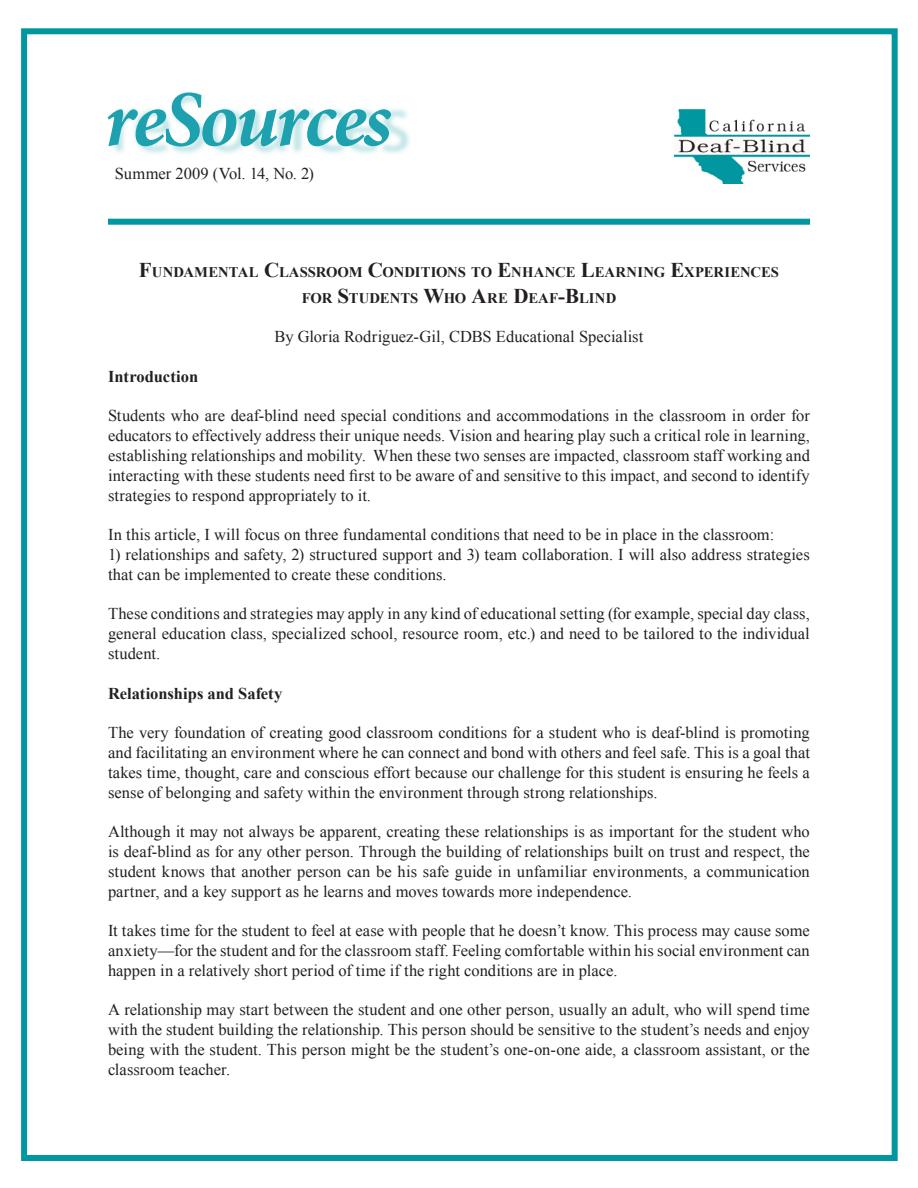
<style>
.page{position:relative;width:918px;height:1188px;background:#fff}
.page>*{position:absolute;margin:0;border:0;box-sizing:border-box;transform-origin:0 0}
.t1{font:italic 700 79.65px "Minion Pro";letter-spacing:-.035em;color:#1ea1af}
.t2{font:16.5px/19.8px "Times New Roman";color:#231f20;text-align:justify}
.Heading_1{font:700 16.5px "Times New Roman";color:#231f20}
.Body_Text_2{font:700 14.7px "Times New Roman";letter-spacing:.005em;color:#231f20}
.s1{font-size:21px}
</style>
<div class="page">
<img style="left:675px;top:110px;width:135px;height:74px">
<div style="left:108px;top:219px;width:702px;height:6px;background:#0097a0"></div>
<img style="left:113px;top:93px;width:297px;height:61px">
<div style="left:21px;top:28px;width:877px;height:1133px;border:6px solid #0097a0"></div>
<p class="t1" style="left:105px;top:72px;width:289px">reSources</p>
<p class="t2" style="left:115px;top:163px;width:201px">Summer 2009 (Vol. 14, No. 2)</p>
<p class="Body_Text_2" style="left:139px;top:262px;width:642px"><span class="s1">F</span>UNDAMENTAL <span class="s1">C</span>LASSROOM <span class="s1">C</span>ONDITIONS TO <span class="s1">E</span>NHANCE <span class="s1">L</span>EARNING <span class="s1">E</span>XPERIENCES</p>
<p class="Body_Text_2" style="left:302px;top:288px;width:316px">FOR <span class="s1">S</span>TUDENTS <span class="s1">W</span>HO <span class="s1">A</span>RE <span class="s1">D</span>EAF<span class="s1">-B</span>LIND</p>
<p class="t2" style="left:275px;top:327px;width:370px">By Gloria Rodriguez-Gil, CDBS Educational Specialist</p>
<p class="Heading_1" style="left:108px;top:365px;width:92px">Introduction</p>
<p class="t2" style="left:108px;top:406px;width:703px">Students who are deaf-blind need special conditions and accommodations in the classroom in order for educators to effectively address their unique needs. Vision and hearing play such a critical role in learning, establishing relationships and mobility. When these two senses are impacted, classroom staff working and interacting with these students need first to be aware of and sensitive to this impact, and second to identify strategies to respond appropriately to it.</p>
<p class="t2" style="left:108px;top:525px;width:668px">In this article, I will focus on three fundamental conditions that need to be in place in the classroom:</p>
<p class="t2" style="left:108px;top:544px;width:703px">1) relationships and safety, 2) structured support and 3) team collaboration. I will also address strategies that can be implemented to create these conditions.</p>
<p class="t2" style="left:108px;top:604px;width:703px">These conditions and strategies may apply in any kind of educational setting (for example, special day class, general education class, specialized school, resource room, etc.) and need to be tailored to the individual student.</p>
<p class="Heading_1" style="left:108px;top:682px;width:176px">Relationships and Safety</p>
<p class="t2" style="left:108px;top:723px;width:704px">The very foundation of creating good classroom conditions for a student who is deaf-blind is promoting and facilitating an environment where he can connect and bond with others and feel safe. This is a goal that takes time, thought, care and conscious effort because our challenge for this student is ensuring he feels a sense of belonging and safety within the environment through strong relationships.</p>
<p class="t2" style="left:108px;top:822px;width:703px">Although it may not always be apparent, creating these relationships is as important for the student who is deaf-blind as for any other person. Through the building of relationships built on trust and respect, the student knows that another person can be his safe guide in unfamiliar environments, a communication partner, and a key support as he learns and moves towards more independence.</p>
<p class="t2" style="left:108px;top:921px;width:703px">It takes time for the student to feel at ease with people that he doesn’t know. This process may cause some anxiety—for the student and for the classroom staff. Feeling comfortable within his social environment can happen in a relatively short period of time if the right conditions are in place.</p>
<p class="t2" style="left:108px;top:1000px;width:703px">A relationship may start between the student and one other person, usually an adult, who will spend time with the student building the relationship. This person should be sensitive to the student’s needs and enjoy being with the student. This person might be the student’s one-on-one aide, a classroom assistant, or the classroom teacher.</p>
</div>
